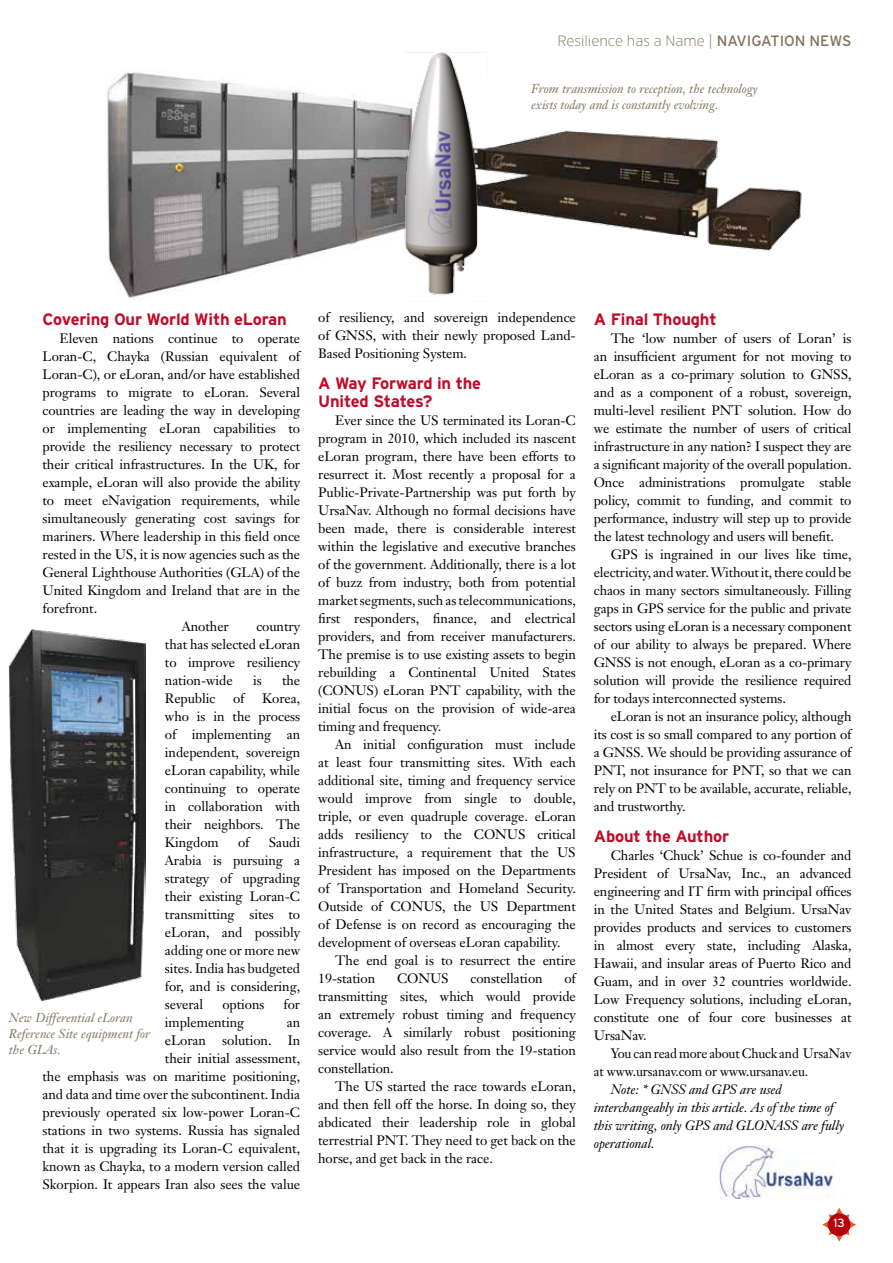
<style>
.page{position:relative;width:893px;height:1263px;background:#fff}
.page>*{position:absolute;margin:0;border:0;box-sizing:border-box;transform-origin:0 0}
.t1{font:700 16.5px/18px "Interstate";letter-spacing:-.01em;color:#c10a27}
.t2{font:200 15px "Interstate";color:#80715d}
.t3{font:13.5px/18px "Janson Text";letter-spacing:-.005em;color:#000;text-align:justify}
.t4{font:italic 13.5px/18px "Janson Text";letter-spacing:-.01em;color:#000}
.t5{font:13.5px/18px "Janson Text";letter-spacing:-.005em;color:#000;scale:.96 1}
.t6{font:italic 12.75px/15.8px "Janson Text";color:#80715d}
.t7{font:12px "Interstate";color:#fff}
.s1{font-weight:400}
</style>
<div class="page">
<svg style="left:822px;top:1208px;width:34px;height:33px"></svg>
<svg style="left:828px;top:1213px;width:22px;height:23px"></svg>
<img style="left:9px;top:629px;width:136px;height:371px">
<img style="left:107px;top:72px;width:278px;height:226px">
<img style="left:489px;top:130px;width:313px;height:121px">
<img style="left:385px;top:52px;width:104px;height:243px">
<img style="left:719px;top:1146px;width:116px;height:52px">
<p class="t2" style="left:557px;top:32px;width:295px">Resilience has a Name | <span class="s1">NAVIGATION NEWS</span></p>
<p class="t6" style="left:531px;top:81px;width:228px">From transmission to reception, the technology exists today and is constantly evolving.</p>
<p class="t1" style="left:43px;top:310px;width:246px">Covering Our World With eLoran</p>
<p class="t3" style="left:60px;top:329px;width:242px">Eleven nations continue to operate</p>
<p class="t3" style="left:43px;top:347px;width:259px">Loran-C, Chayka (Russian equivalent of</p>
<p class="t3" style="left:43px;top:365px;width:259px">Loran-C), or eLoran, and/or have established</p>
<p class="t3" style="left:43px;top:383px;width:259px">programs to migrate to eLoran. Several</p>
<p class="t3" style="left:43px;top:401px;width:259px">countries are leading the way in developing</p>
<p class="t3" style="left:43px;top:419px;width:259px">or implementing eLoran capabilities to</p>
<p class="t3" style="left:43px;top:437px;width:259px">provide the resiliency necessary to protect</p>
<p class="t3" style="left:43px;top:455px;width:259px">their critical infrastructures. In the UK, for</p>
<p class="t3" style="left:43px;top:473px;width:259px">example, eLoran will also provide the ability</p>
<p class="t3" style="left:43px;top:491px;width:259px">to meet eNavigation requirements, while</p>
<p class="t3" style="left:43px;top:509px;width:259px">simultaneously generating cost savings for</p>
<p class="t3" style="left:43px;top:527px;width:259px">mariners. Where leadership in this field once</p>
<p class="t3" style="left:43px;top:545px;width:259px">rested in the US, it is now agencies such as the</p>
<p class="t3" style="left:43px;top:563px;width:259px">General Lighthouse Authorities (GLA) of the</p>
<p class="t3" style="left:43px;top:581px;width:259px">United Kingdom and Ireland that are in the</p>
<p class="t3" style="left:43px;top:599px;width:56px">forefront.</p>
<p class="t3" style="left:182px;top:617px;width:48px">Another</p>
<p class="t3" style="left:165px;top:617px;width:137px;text-indent:91px">country that has selected eLoran to improve resiliency nation-wide</p>
<p class="t3" style="left:253px;top:671px;width:10px">is</p>
<p class="t3" style="left:282px;top:671px;width:20px">the</p>
<p class="t3" style="left:165px;top:689px;width:52px">Republic</p>
<p class="t3" style="left:233px;top:689px;width:13px">of</p>
<p class="t3" style="left:165px;top:689px;width:137px;text-indent:97px">Korea, who is in the process of implementing an independent, sovereign eLoran capability, while continuing to operate in collaboration with their neighbors. The Kingdom</p>
<p class="t3" style="left:165px;top:833px;width:137px;text-indent:104px">Saudi Arabia is pursuing a strategy of upgrading their existing Loran-C transmitting sites to eLoran, and possibly adding one or more new sites. India has budgeted for, and is considering, several</p>
<p class="t3" style="left:238px;top:833px;width:13px">of</p>
<p class="t3" style="left:222px;top:995px;width:44px">options</p>
<p class="t3" style="left:284px;top:995px;width:18px">for</p>
<p class="t3" style="left:165px;top:1013px;width:81px">implementing</p>
<p class="t6" style="left:9px;top:1010px;width:143px">New Differential eLoran<br>Reference Site equipment for the GLAs.</p>
<p class="t3" style="left:43px;top:1013px;width:259px;text-align:right">an<br>eLoran solution. In<br>their initial assessment,<br>the emphasis was on maritime positioning, and data and time over the subcontinent. India previously operated six low-power Loran-C stations in two systems. Russia has signaled that it is upgrading its Loran-C equivalent, known as Chayka, to a modern version called Skorpion. It appears Iran also sees the value</p>
<p class="t3" style="left:318px;top:308px;width:259px">of resiliency, and sovereign independence of GNSS, with their newly proposed Land-Based Positioning System.</p>
<p class="t1" style="left:318px;top:374px;width:164px">A Way Forward in the<br>United States?</p>
<p class="t3" style="left:318px;top:411px;width:259px;text-indent:17px">Ever since the US terminated its Loran-C program in 2010, which included its nascent eLoran program, there have been efforts to resurrect it. Most recently a proposal for a Public-Private-Partnership was put forth by UrsaNav. Although no formal decisions have been made, there is considerable interest within the legislative and executive branches of the government. Additionally, there is a lot of buzz from industry, both from potential market segments, such as telecommunications, first responders, finance, and electrical providers, and from receiver manufacturers.<br>The premise is to use existing assets to begin rebuilding a Continental United States (CONUS) eLoran PNT capability, with the initial focus on the provision of wide-area timing and frequency.</p>
<p class="t3" style="left:318px;top:735px;width:259px;text-indent:17px">An initial configuration must include at least four transmitting sites. With each additional site, timing and frequency service would improve from single to double, triple, or even quadruple coverage. eLoran adds resiliency to the CONUS critical infrastructure, a requirement that the US President has imposed on the Departments of Transportation and Homeland Security.<br>Outside of CONUS, the US Department of Defense is on record as encouraging the development of overseas eLoran capability.</p>
<p class="t3" style="left:318px;top:951px;width:259px;text-indent:17px">The end goal is to resurrect the entire<br>19-station</p>
<p class="t3" style="left:397px;top:969px;width:53px">CONUS</p>
<p class="t3" style="left:470px;top:969px;width:74px">constellation</p>
<p class="t3" style="left:318px;top:969px;width:259px;text-indent:246px">of transmitting sites, which would provide an extremely robust timing and frequency coverage. A similarly robust positioning service would also result from the 19-station constellation.</p>
<p class="t3" style="left:318px;top:1077px;width:259px;text-indent:17px">The US started the race towards eLoran, and then fell off the horse. In doing so, they abdicated their leadership role in global terrestrial PNT. They need to get back on the horse, and get back in the race.</p>
<p class="t1" style="left:594px;top:310px;width:124px">A Final Thought</p>
<p class="t3" style="left:594px;top:329px;width:259px;text-indent:17px">The ‘low number of users of Loran’ is an insufficient argument for not moving to eLoran as a co-primary solution to GNSS, and as a component of a robust, sovereign, multi-level resilient PNT solution. How do we estimate the number of users of critical infrastructure in any nation? I suspect they are a significant majority of the overall population.<br>Once administrations promulgate stable policy, commit to funding, and commit to performance, industry will step up to provide the latest technology and users will benefit.</p>
<p class="t3" style="left:594px;top:545px;width:259px;text-indent:17px">GPS is ingrained in our lives like time, electricity, and water. Without it, there could be chaos in many sectors simultaneously. Filling gaps in GPS service for the public and private sectors using eLoran is a necessary component of our ability to always be prepared. Where GNSS is not enough, eLoran as a co-primary solution will provide the resilience required for todays interconnected systems.</p>
<p class="t3" style="left:594px;top:707px;width:259px;text-indent:17px">eLoran is not an insurance policy, although its cost is so small compared to any portion of a GNSS. We should be providing assurance of PNT, not insurance for PNT, so that we can rely on PNT to be available, accurate, reliable, and trustworthy.</p>
<p class="t1" style="left:594px;top:827px;width:137px">About the Author</p>
<p class="t3" style="left:594px;top:846px;width:259px;text-indent:17px">Charles ‘Chuck’ Schue is co-founder and President of UrsaNav, Inc., an advanced engineering and IT firm with principal offices in the United States and Belgium. UrsaNav provides products and services to customers in almost every state, including Alaska, Hawaii, and insular areas of Puerto Rico and Guam, and in over 32 countries worldwide.<br>Low Frequency solutions, including eLoran, constitute one of four core businesses at UrsaNav.</p>
<p class="t5" style="left:594px;top:1044px;width:270px;text-indent:17px">You can read more about Chuck and UrsaNav at www.ursanav.com or www.ursanav.eu.</p>
<p class="t4" style="left:594px;top:1080px;width:252px;text-indent:17px">Note: * GNSS and GPS are used interchangeably in this article. As of the time of this writing, only GPS and GLONASS are fully operational.</p>
<p class="t7" style="left:833px;top:1216px;width:13px">13</p>
</div>
